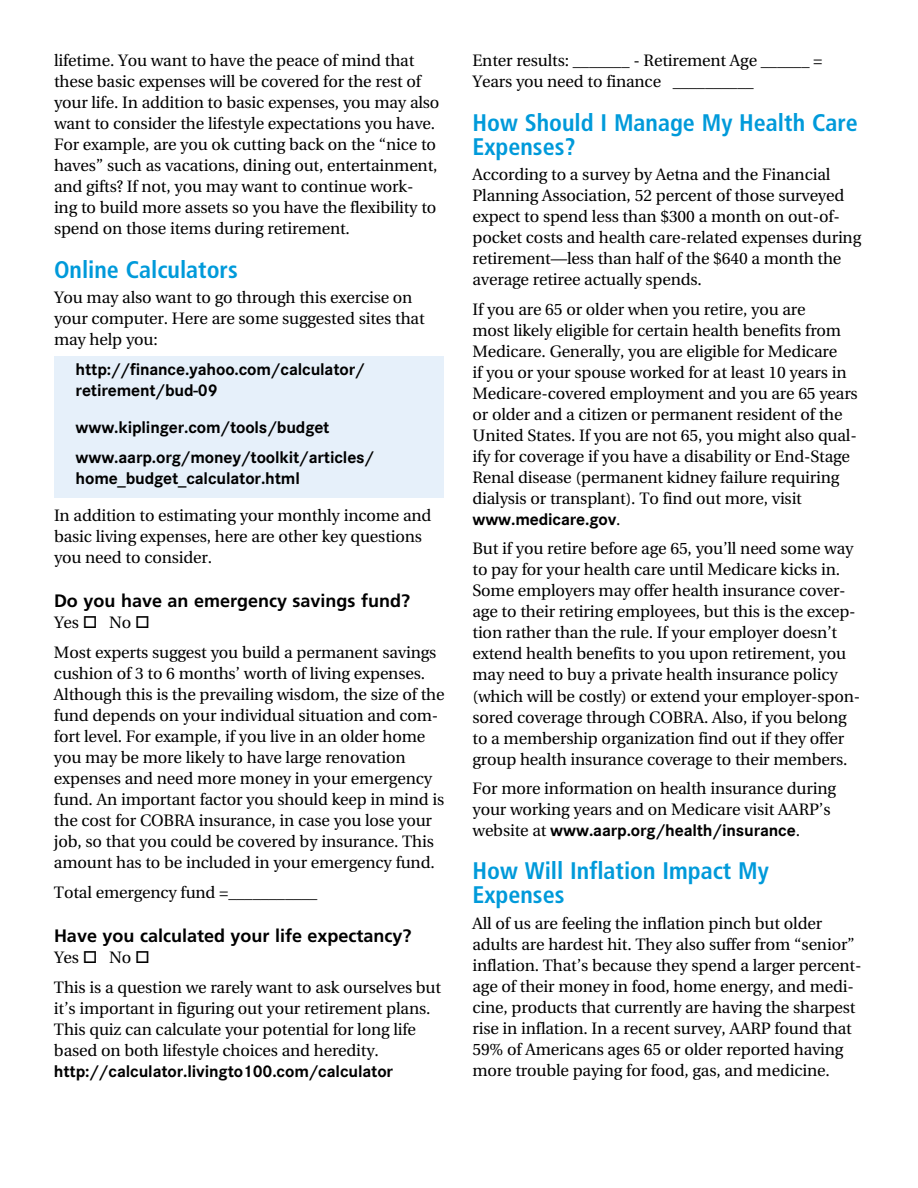
<style>
.page{position:relative;width:918px;height:1188px;background:#fff}
.page>*{position:absolute;margin:0;border:0;box-sizing:border-box;transform-origin:0 0}
.t1{font:700 condensed 24px/24px "Frutiger LT";color:#009ada}
.t2{font:700 18px "Frutiger LT";color:#000}
.t3{font:16.5px/21px "Utopia";letter-spacing:-.01em;color:#000}
.t4{font:700 16.5px/21px "Corporate SBQ";letter-spacing:-.01em;color:#000}
.s1{font-family:"Utopia";font-weight:400}
</style>
<div class="page">
<div style="left:54px;top:356px;width:390px;height:142px;background:#e6f0fa"></div>
<p class="t3" style="left:54px;top:51px;width:387px">lifetime. You want to have the peace of mind that these basic expenses will be covered for the rest of your life. In addition to basic expenses, you may also want to consider the lifestyle expectations you have.<br>For example, are you ok cutting back on the “nice to haves” such as vacations, dining out, entertainment, and gifts? If not, you may want to continue work&shy;ing to build more assets so you have the flexibility to spend on those items during retirement.</p>
<h1 class="t1" style="left:54px;top:258px;width:185px">Online Calculators</h1>
<p class="t3" style="left:54px;top:287px;width:372px">You may also want to go through this exercise on your computer. Here are some suggested sites that may help you:</p>
<p class="t4" style="left:76px;top:359px;width:291px">http://finance.yahoo.com/calculator/ retirement/bud-09</p>
<p class="t4" style="left:76px;top:413px;width:300px;line-height:29.7px">www.kiplinger.com/tools/budget www.aarp.org/money/toolkit/articles/</p>
<p class="t4" style="left:76px;top:468px;width:226px">home_budget_calculator.html</p>
<p class="t3" style="left:54px;top:505px;width:379px">In addition to estimating your monthly income and basic living expenses, here are other key questions you need to consider.</p>
<p class="t2" style="left:54px;top:591px;width:358px">Do you have an emergency savings fund?</p>
<p class="t3" style="left:54px;top:608px;width:384px;line-height:29.7px">Yes □ No □<br>Most experts suggest you build a permanent savings</p>
<p class="t3" style="left:54px;top:663px;width:392px">cushion of 3 to 6 months’ worth of living expenses.<br>Although this is the prevailing wisdom, the size of the fund depends on your individual situation and com&shy;fort level. For example, if you live in an older home you may be more likely to have large renovation expenses and need more money in your emergency fund. An important factor you should keep in mind is the cost for COBRA insurance, in case you lose your job, so that you could be covered by insurance. This amount has to be included in your emergency fund.</p>
<p class="t3" style="left:54px;top:882px;width:265px">Total emergency fund =___________</p>
<p class="t2" style="left:54px;top:926px;width:359px">Have you calculated your life expectancy?</p>
<p class="t3" style="left:54px;top:943px;width:389px;line-height:29.7px">Yes □ No □<br>This is a question we rarely want to ask ourselves but</p>
<p class="t3" style="left:54px;top:998px;width:378px">it’s important in figuring out your retirement plans.<br>This quiz can calculate your potential for long life based on both lifestyle choices and heredity.</p>
<p class="t4" style="left:54px;top:1061px;width:341px">http://calculator.livingto100.com/calculator</p>
<p class="t3" style="left:472px;top:51px;width:352px">Enter results: _______ - Retirement Age ______ =<br>Years you need to finance __________</p>
<h1 class="t1" style="left:472px;top:111px;width:387px">How Should I Manage My Health Care<br>Expenses?</h1>
<p class="t3" style="left:472px;top:164px;width:390px">According to a survey by Aetna and the Financial Planning Association, 52 percent of those surveyed expect to spend less than $300 a month on out-of&shy;pocket costs and health care-related expenses during retirement—less than half of the $640 a month the average retiree actually spends.</p>
<p class="t3" style="left:472px;top:299px;width:387px">If you are 65 or older when you retire, you are<br>most likely eligible for certain health benefits from Medicare. Generally, you are eligible for Medicare<br>if you or your spouse worked for at least 10 years in Medicare-covered employment and you are 65 years or older and a citizen or permanent resident of the United States. If you are not 65, you might also qual&shy;ify for coverage if you have a disability or End-Stage Renal disease (permanent kidney failure requiring dialysis or transplant). To find out more, visit</p>
<p class="t4" style="left:472px;top:509px;width:150px">www.medicare.gov<span class="s1">.</span></p>
<p class="t3" style="left:472px;top:539px;width:389px">But if you retire before age 65, you’ll need some way to pay for your health care until Medicare kicks in.<br>Some employers may offer health insurance cover&shy;age to their retiring employees, but this is the excep&shy;tion rather than the rule. If your employer doesn’t extend health benefits to you upon retirement, you may need to buy a private health insurance policy (which will be costly) or extend your employer-spon&shy;sored coverage through COBRA. Also, if you belong to a membership organization find out if they offer group health insurance coverage to their members.</p>
<p class="t3" style="left:472px;top:778px;width:365px">For more information on health insurance during your working years and on Medicare visit AARP’s</p>
<p class="t4" style="left:472px;top:820px;width:329px"><span class="s1">website at</span> www.aarp.org/health/insurance<span class="s1">.</span></p>
<h1 class="t1" style="left:472px;top:859px;width:298px">How Will Inflation Impact My<br>Expenses</h1>
<p class="t3" style="left:472px;top:913px;width:391px">All of us are feeling the inflation pinch but older adults are hardest hit. They also suffer from “senior” inflation. That’s because they spend a larger percent&shy;age of their money in food, home energy, and medi&shy;cine, products that currently are having the sharpest rise in inflation. In a recent survey, AARP found that 59% of Americans ages 65 or older reported having more trouble paying for food, gas, and medicine.</p>
</div>
